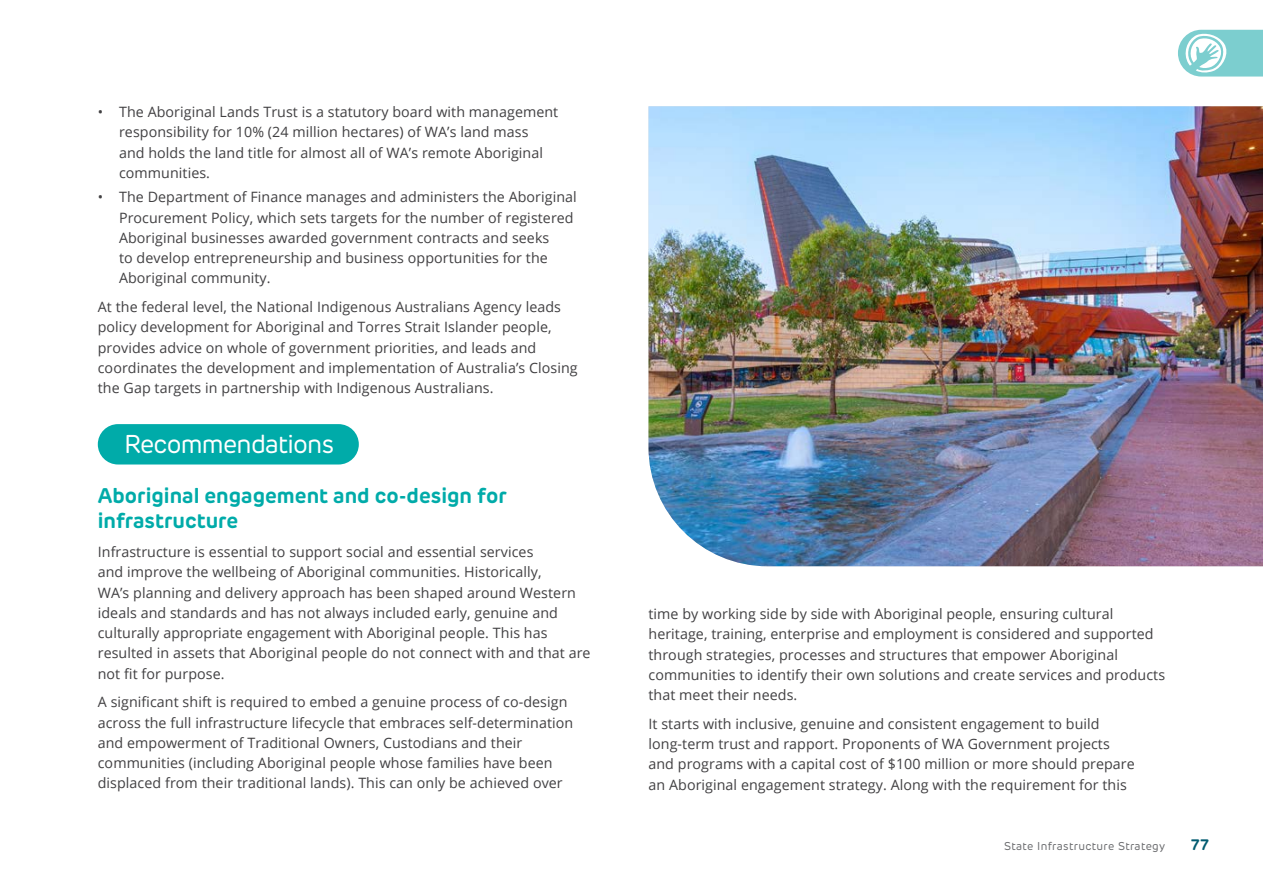
<style>
.page{position:relative;width:1263px;height:893px;background:#fff}
.page>*{position:absolute;margin:0;border:0;box-sizing:border-box;transform-origin:0 0}
.t1{font:25.5px "New Rubrik Edge";letter-spacing:-.03em;color:#fff}
.t2{font:700 21px/25.5px "New Rubrik Edge";color:#00aba9}
.t3{font:700 15px "New Rubrik Edge";color:#005b70}
.t4{font:14.25px/20.2px "Open Sans";letter-spacing:.005em;color:#414042}
.t5{font:11.25px "New Rubrik Edge";letter-spacing:.03em;color:#696a6d}
</style>
<div class="page">
<div style="left:98px;top:424px;width:261px;height:40px;background:#00aba9;border-radius:20px"></div>
<img style="left:648px;top:106px;width:615px;height:460px">
<svg style="left:1178px;top:30px;width:85px;height:47px"></svg>
<p class="t4" style="left:119px;top:102px;width:441px;text-indent:-21px">• The Aboriginal Lands Trust is a statutory board with management responsibility for 10% (24 million hectares) of WA’s land mass<br>and holds the land title for almost all of WA’s remote Aboriginal communities.</p>
<p class="t4" style="left:119px;top:187px;width:459px;text-indent:-21px">• The Department of Finance manages and administers the Aboriginal Procurement Policy, which sets targets for the number of registered Aboriginal businesses awarded government contracts and seeks<br>to develop entrepreneurship and business opportunities for the Aboriginal community.</p>
<p class="t4" style="left:98px;top:297px;width:481px">At the federal level, the National Indigenous Australians Agency leads policy development for Aboriginal and Torres Strait Islander people, provides advice on whole of government priorities, and leads and coordinates the development and implementation of Australia’s Closing the Gap targets in partnership with Indigenous Australians.</p>
<h1 class="t1" style="left:124px;top:429px;width:212px">Recommendations</h1>
<h2 class="t2" style="left:98px;top:483px;width:411px">Aboriginal engagement and co-design for infrastructure</h2>
<p class="t4" style="left:98px;top:541px;width:494px">Infrastructure is essential to support social and essential services<br>and improve the wellbeing of Aboriginal communities. Historically,<br>WA’s planning and delivery approach has been shaped around Western ideals and standards and has not always included early, genuine and culturally appropriate engagement with Aboriginal people. This has resulted in assets that Aboriginal people do not connect with and that are not fit for purpose.</p>
<p class="t4" style="left:98px;top:692px;width:477px">A significant shift is required to embed a genuine process of co-design across the full infrastructure lifecycle that embraces self-determination and empowerment of Traditional Owners, Custodians and their communities (including Aboriginal people whose families have been displaced from their traditional lands). This can only be achieved over</p>
<p class="t4" style="left:648px;top:603px;width:518px">time by working side by side with Aboriginal people, ensuring cultural heritage, training, enterprise and employment is considered and supported through strategies, processes and structures that empower Aboriginal communities to identify their own solutions and create services and products that meet their needs.</p>
<p class="t4" style="left:648px;top:713px;width:488px">It starts with inclusive, genuine and consistent engagement to build long‑term trust and rapport. Proponents of WA Government projects and programs with a capital cost of $100 million or more should prepare an Aboriginal engagement strategy. Along with the requirement for this</p>
<p class="t5" style="left:1004px;top:840px;width:163px">State Infrastructure Strategy</p>
<p class="t3" style="left:1191px;top:836px;width:20px">77</p>
</div>
